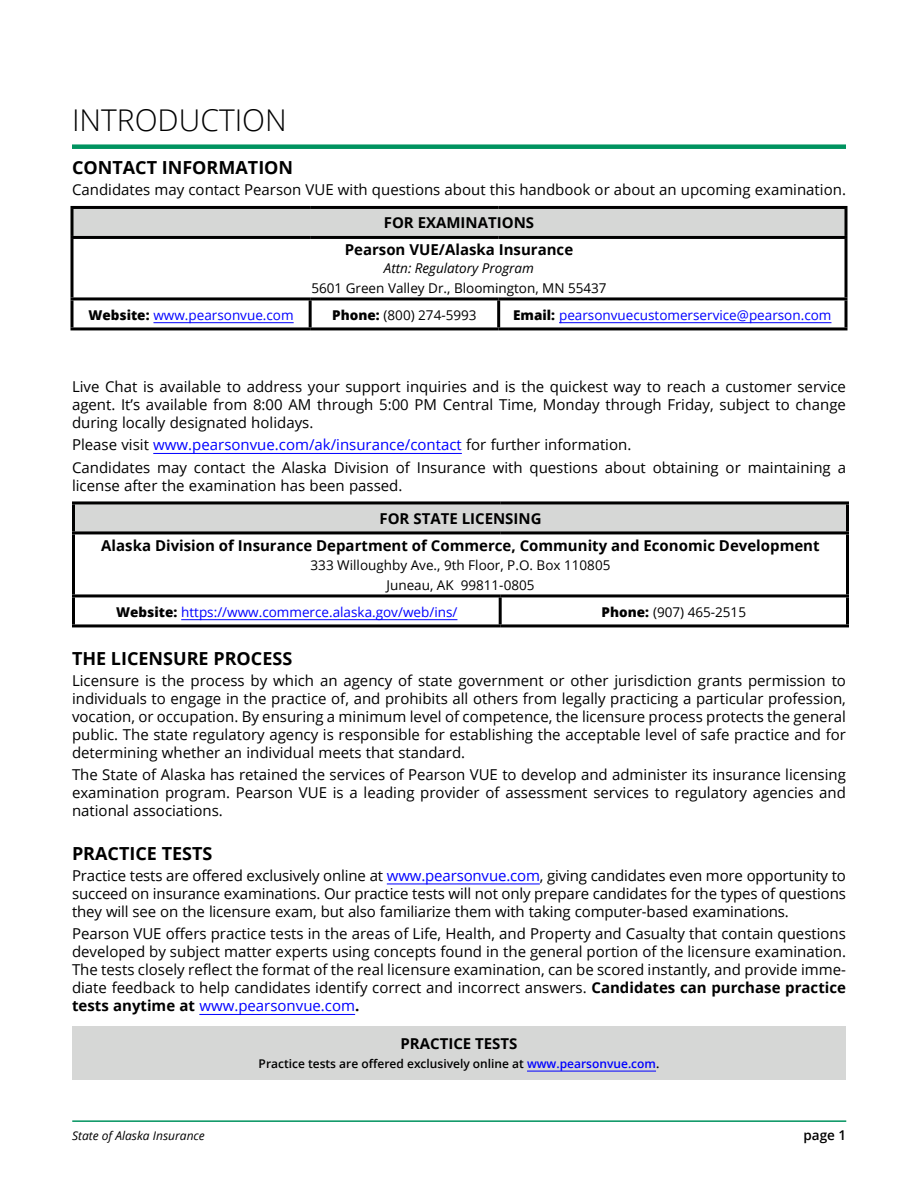
<style>
.page{position:relative;width:918px;height:1188px;background:#fff}
.page>*{position:absolute;margin:0;border:0;box-sizing:border-box;transform-origin:0 0}
.MAIN_HEAD{font:300 30px "Open Sans";color:#000}
.A_Head{font:700 18px "Open Sans";color:#000}
.A_HeadwMain{font:700 18px "Open Sans";color:#000}
.Text{font:15px/18px "Open Sans";color:#000;text-align:justify}
.Contact_Subhead{font:700 15px "Open Sans";color:#000}
.Text-2{font:15px "Open Sans";color:#00f}
.Contact_Head{font:700 15px "Open Sans";color:#000}
.Notes_Head{font:700 15px "Open Sans";color:#000}
.Contact_information{font:13.5px "Open Sans";color:#000}
.Contact_information-2{font:13.5px "Open Sans";color:#00f}
.Contact_information-3{font:italic 13.5px "Open Sans";color:#000}
.t1{font:600 13.5px "Open Sans";color:#000}
.Notes{font:600 12px "Open Sans";color:#000}
.t2{font:italic 12px "Open Sans";color:#000}
.s1{font-weight:800;color:#000}
.s2{font-weight:800}
.s3{color:#000}
.s4{color:#00f}
.s5{font-weight:700}
</style>
<div class="page">
<hr style="left:72px;top:1120px;width:774px;height:2px;background:#00935f">
<div style="left:72px;top:144px;width:774px;height:5px;background:#00935f"></div>
<hr style="left:153px;top:453px;width:309px;height:1px;background:#00f">
<hr style="left:387px;top:884px;width:153px;height:1px;background:#00f">
<hr style="left:199px;top:1014px;width:156px;height:1px;background:#00f">
<div style="left:72px;top:207px;width:774px;height:30px;background:#d6d7d6"></div>
<svg style="left:74px;top:300px;width:770px;height:27px"></svg>
<hr style="left:70px;top:297px;width:240px;height:3px;background:#000">
<svg style="left:70px;top:300px;width:4px;height:27px"></svg>
<hr style="left:310px;top:297px;width:189px;height:3px;background:#000">
<hr style="left:309px;top:300px;width:3px;height:27px;background:#000">
<hr style="left:499px;top:297px;width:348px;height:3px;background:#000">
<hr style="left:497px;top:300px;width:3px;height:27px;background:#000">
<svg style="left:844px;top:300px;width:4px;height:27px"></svg>
<hr style="left:70px;top:327px;width:240px;height:3px;background:#000">
<hr style="left:310px;top:327px;width:189px;height:3px;background:#000">
<hr style="left:499px;top:327px;width:348px;height:3px;background:#000">
<hr style="left:70px;top:206px;width:240px;height:3px;background:#000">
<svg style="left:70px;top:209px;width:4px;height:27px"></svg>
<hr style="left:310px;top:206px;width:189px;height:3px;background:#000">
<hr style="left:499px;top:206px;width:348px;height:3px;background:#000">
<svg style="left:844px;top:209px;width:4px;height:27px"></svg>
<hr style="left:70px;top:236px;width:240px;height:3px;background:#000">
<svg style="left:70px;top:239px;width:4px;height:58px"></svg>
<hr style="left:310px;top:236px;width:189px;height:3px;background:#000">
<hr style="left:499px;top:236px;width:348px;height:3px;background:#000">
<svg style="left:844px;top:239px;width:4px;height:58px"></svg>
<hr style="left:153px;top:322px;width:141px;height:1px;background:#00f">
<hr style="left:559px;top:322px;width:272px;height:1px;background:#00f">
<div style="left:74px;top:503px;width:774px;height:30px;background:#d6d7d6"></div>
<svg style="left:75px;top:534px;width:771px;height:90px"></svg>
<hr style="left:72px;top:501px;width:428px;height:3px;background:#000">
<hr style="left:72px;top:504px;width:3px;height:27px;background:#000">
<hr style="left:500px;top:501px;width:349px;height:3px;background:#000">
<hr style="left:846px;top:504px;width:3px;height:27px;background:#000">
<hr style="left:72px;top:531px;width:428px;height:3px;background:#000">
<hr style="left:72px;top:534px;width:3px;height:60px;background:#000">
<hr style="left:500px;top:531px;width:349px;height:3px;background:#000">
<hr style="left:846px;top:534px;width:3px;height:60px;background:#000">
<hr style="left:72px;top:594px;width:428px;height:3px;background:#000">
<hr style="left:72px;top:597px;width:3px;height:27px;background:#000">
<hr style="left:500px;top:594px;width:349px;height:3px;background:#000">
<hr style="left:499px;top:597px;width:3px;height:27px;background:#000">
<hr style="left:846px;top:597px;width:3px;height:27px;background:#000">
<hr style="left:72px;top:624px;width:428px;height:3px;background:#000">
<hr style="left:500px;top:624px;width:349px;height:3px;background:#000">
<hr style="left:181px;top:619px;width:276px;height:1px;background:#00f">
<div style="left:72px;top:1026px;width:774px;height:54px;background:#d6d7d6"></div>
<hr style="left:527px;top:1071px;width:129px;height:1px;background:#00f">
<p class="MAIN_HEAD" style="left:72px;top:100px;width:216px">INTRODUCTION</p>
<p class="A_HeadwMain" style="left:72px;top:155px;width:223px">CONTACT INFORMATION</p>
<p class="Text" style="left:72px;top:181px;width:775px">Candidates may contact Pearson VUE with questions about this handbook or about an upcoming examination.</p>
<p class="Contact_Head" style="left:384px;top:212px;width:152px">FOR EXAMINATIONS</p>
<p class="Contact_Subhead" style="left:345px;top:239px;width:230px">Pearson VUE/Alaska Insurance</p>
<p class="Contact_information-3" style="left:384px;top:259px;width:152px">Attn: Regulatory Program</p>
<p class="Contact_information" style="left:311px;top:279px;width:297px">5601 Green Valley Dr., Bloomington, MN 55437</p>
<p class="Contact_information-2" style="left:88px;top:306px;width:207px"><span class="s1">Website:</span> www.pearsonvue.com</p>
<p class="Contact_information" style="left:332px;top:306px;width:146px"><span class="s2">Phone:</span> (800) 274-5993</p>
<p class="Contact_information-2" style="left:513px;top:306px;width:320px"><span class="s1">Email:</span> pearsonvuecustomerservice@pearson.com</p>
<p class="Text" style="left:72px;top:377px;width:776px">Live Chat is available to address your support inquiries and is the quickest way to reach a customer service agent. It’s available from 8:00 AM through 5:00 PM Central Time, Monday through Friday, subject to change during locally designated holidays.</p>
<p class="Text-2" style="left:72px;top:435px;width:561px"><span class="s3">Please visit</span> www.pearsonvue.com/ak/insurance/contact <span class="s3">for further information.</span></p>
<p class="Text" style="left:72px;top:458px;width:776px">Candidates may contact the Alaska Division of Insurance with questions about obtaining or maintaining a license after the examination has been passed.</p>
<p class="Contact_Head" style="left:379px;top:508px;width:164px">FOR STATE LICENSING</p>
<p class="Contact_Subhead" style="left:101px;top:535px;width:720px">Alaska Division of Insurance Department of Commerce, Community and Economic Development</p>
<p class="Contact_information" style="left:311px;top:556px;width:301px">333 Willoughby Ave., 9th Floor, P.O. Box 110805</p>
<p class="Contact_information" style="left:386px;top:576px;width:150px">Juneau, AK 99811-0805</p>
<p class="Contact_information-2" style="left:116px;top:603px;width:343px"><span class="s1">Website:</span> https://www.commerce.alaska.gov/web/ins/</p>
<p class="Contact_information" style="left:602px;top:603px;width:146px"><span class="s2">Phone:</span> (907) 465-2515</p>
<p class="A_Head" style="left:72px;top:646px;width:222px">THE LICENSURE PROCESS</p>
<p class="Text" style="left:72px;top:671px;width:776px">Licensure is the process by which an agency of state government or other jurisdiction grants permission to individuals to engage in the practice of, and prohibits all others from legally practicing a particular profession, vocation, or occupation. By ensuring a minimum level of competence, the licensure process protects the general public. The state regulatory agency is responsible for establishing the acceptable level of safe practice and for determining whether an individual meets that standard.</p>
<p class="Text" style="left:72px;top:766px;width:776px">The State of Alaska has retained the services of Pearson VUE to develop and administer its insurance licensing examination program. Pearson VUE is a leading provider of assessment services to regulatory agencies and national associations.</p>
<p class="A_Head" style="left:72px;top:841px;width:142px">PRACTICE TESTS</p>
<p class="Text" style="left:72px;top:866px;width:776px">Practice tests are offered exclusively online at <span class="s4">www.pearsonvue.com</span>, giving candidates even more opportunity to succeed on insurance examinations. Our practice tests will not only prepare candidates for the types of questions they will see on the licensure exam, but also familiarize them with taking computer-based examinations.</p>
<p class="Text" style="left:72px;top:925px;width:776px">Pearson VUE offers practice tests in the areas of Life, Health, and Property and Casualty that contain questions developed by subject matter experts using concepts found in the general portion of the licensure examination.<br>The tests closely reflect the format of the real licensure examination, can be scored instantly, and provide imme&shy;diate feedback to help candidates identify correct and incorrect answers. <span class="s5">Candidates can purchase practice tests anytime at</span> <span class="s4">www.pearsonvue.com</span><span class="s5">.</span></p>
<p class="Notes_Head" style="left:400px;top:1033px;width:119px">PRACTICE TESTS</p>
<p class="Notes" style="left:259px;top:1056px;width:402px">Practice tests are offered exclusively online at <span class="s4">www.pearsonvue.com</span>.</p>
<p class="t2" style="left:72px;top:1127px;width:134px">State of Alaska Insurance</p>
<p class="t1" style="left:804px;top:1126px;width:44px">page 1</p>
</div>
